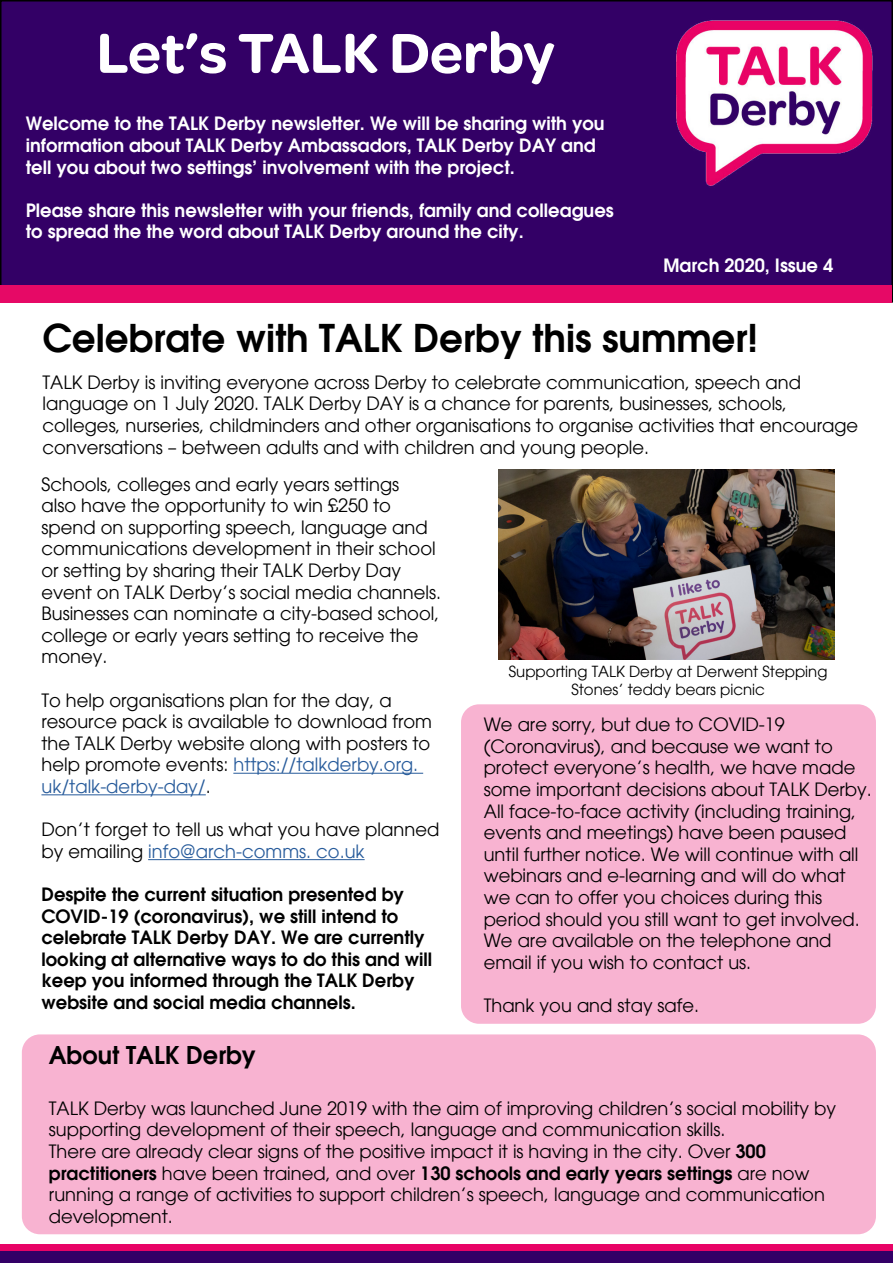
<style>
.page{position:relative;width:893px;height:1263px;background:#fff}
.page>*{position:absolute;margin:0;border:0;box-sizing:border-box;transform-origin:0 0}
.t1{font:600 60px "Omnes";color:#fff}
.t2{font:600 37.5px "Avant Garde";color:#000}
.t3{font:600 24px "Avant Garde";color:#000}
.t4{font:18px/21.6px "Avant Garde";color:#000}
.t5{font:600 18px/21.6px "Avant Garde";color:#fff}
.t6{font:600 18px/21.6px "Avant Garde";color:#000}
.t7{font:15px/18px "Avant Garde";color:#000;text-align:center}
.s1{color:#275b9b}
.s2{font-weight:600}
</style>
<div class="page">
<div style="left:1px;top:1px;width:891px;height:301px;background:#306"></div>
<img style="left:676px;top:20px;width:197px;height:166px">
<div style="left:1px;top:285px;width:891px;height:18px;background:#e60966"></div>
<div style="left:0;top:1246px;width:893px;height:17px;background:#306"></div>
<div style="left:0;top:1244px;width:893px;height:6px;background:#e80366"></div>
<hr style="left:233px;top:773px;width:190px;height:1px;background:#275b9b">
<hr style="left:41px;top:794px;width:165px;height:1px;background:#275b9b">
<hr style="left:148px;top:859px;width:217px;height:1px;background:#275b9b">
<div style="left:22px;top:1034px;width:854px;height:200px;background:#f8b3d1;border-radius:18px"></div>
<img style="left:498px;top:470px;width:336px;height:190px">
<div style="left:461px;top:704px;width:415px;height:320px;background:#f8b3d1;border-radius:18px"></div>
<h1 class="t1" style="left:97px;top:19px;width:460px">Let’s TALK Derby</h1>
<p class="t5" style="left:26px;top:113px;width:580px">Welcome to the TALK Derby newsletter. We will be sharing with you information about TALK Derby Ambassadors, TALK Derby DAY and tell you about two settings’ involvement with the project.</p>
<p class="t5" style="left:26px;top:199px;width:589px">Please share this newsletter with your friends, family and colleagues to spread the the word about TALK Derby around the city.</p>
<p class="t5" style="left:663px;top:254px;width:171px">March 2020, Issue 4</p>
<h2 class="t2" style="left:43px;top:314px;width:717px">Celebrate with TALK Derby this summer!</h2>
<p class="t4" style="left:43px;top:371px;width:817px">TALK Derby is inviting everyone across Derby to celebrate communication, speech and language on 1 July 2020. TALK Derby DAY is a chance for parents, businesses, schools, colleges, nurseries, childminders and other organisations to organise activities that encourage conversations – between adults and with children and young people.</p>
<p class="t4" style="left:41px;top:473px;width:401px">Schools, colleges and early years settings<br>also have the opportunity to win £250 to spend on supporting speech, language and communications development in their school or setting by sharing their TALK Derby Day event on TALK Derby’s social media channels.<br>Businesses can nominate a city-based school, college or early years setting to receive the money.</p>
<p class="t4" style="left:41px;top:689px;width:392px">To help organisations plan for the day, a resource pack is available to download from the TALK Derby website along with posters to help promote events: <span class="s1">https://talkderby.org. uk/talk-derby-day/</span>.</p>
<p class="t4" style="left:41px;top:819px;width:399px">Don’t forget to tell us what you have planned by emailing <span class="s1">info@arch-comms. co.uk</span></p>
<p class="t6" style="left:41px;top:883px;width:392px">Despite the current situation presented by COVID-19 (coronavirus), we still intend to celebrate TALK Derby DAY. We are currently looking at alternative ways to do this and will keep you informed through the TALK Derby website and social media channels.</p>
<h3 class="t3" style="left:49px;top:1040px;width:208px">About TALK Derby</h3>
<p class="t4" style="left:49px;top:1097px;width:789px">TALK Derby was launched June 2019 with the aim of improving children’s social mobility by supporting development of their speech, language and communication skills.<br>There are already clear signs of the positive impact it is having in the city. Over <span class="s2">300 practitioners</span> have been trained, and over <span class="s2">130 schools and early years settings</span> are now running a range of activities to support children’s speech, language and communication development.</p>
<p class="t7" style="left:509px;top:662px;width:320px">Supporting TALK Derby at Derwent Stepping<br>Stones’ teddy bears picnic</p>
<p class="t4" style="left:484px;top:714px;width:390px">We are sorry, but due to COVID-19 (Coronavirus), and because we want to protect everyone’s health, we have made some important decisions about TALK Derby.<br>All face-to-face activity (including training, events and meetings) have been paused until further notice. We will continue with all webinars and e-learning and will do what we can to offer you choices during this period should you still want to get involved.<br>We are available on the telephone and email if you wish to contact us.</p>
<p class="t4" style="left:484px;top:994px;width:217px">Thank you and stay safe.</p>
</div>
